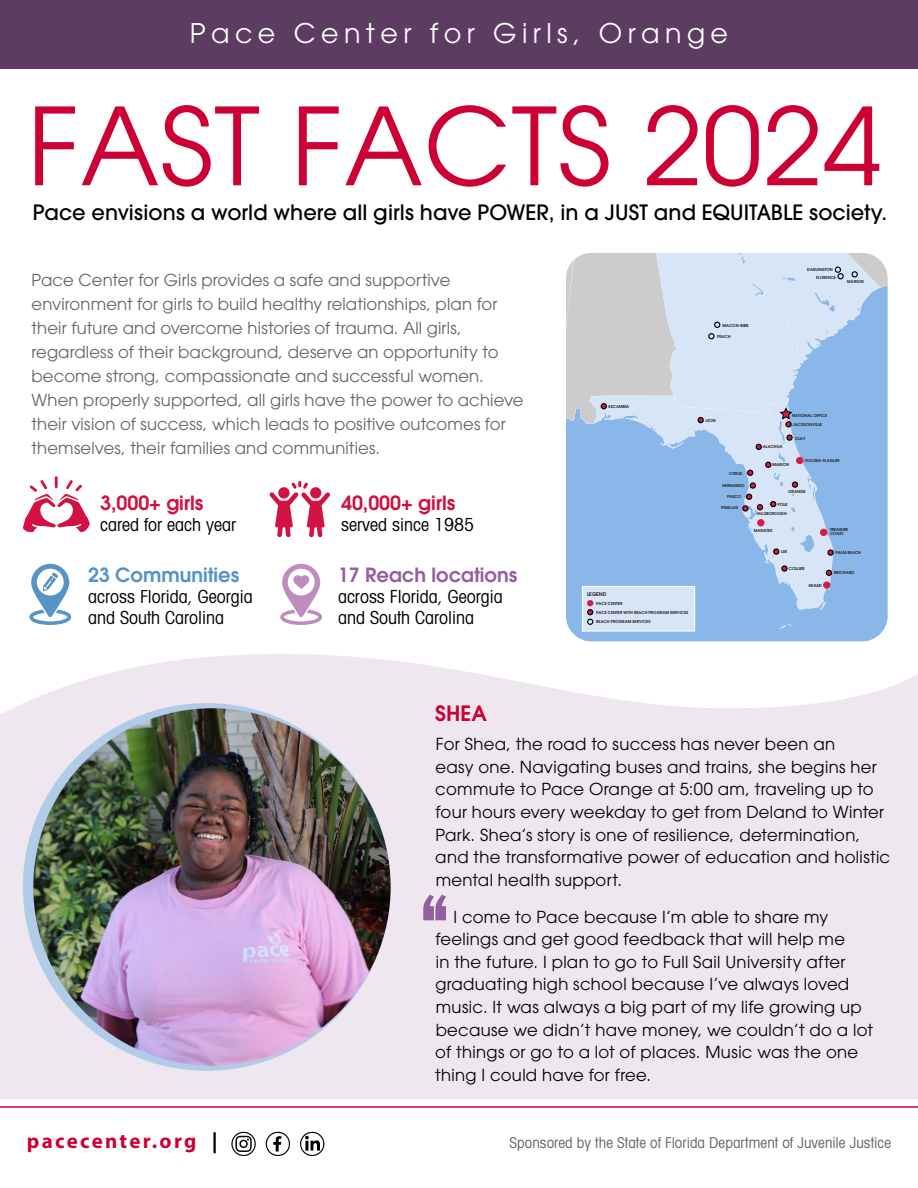
<style>
.page{position:relative;width:918px;height:1188px;background:#fff}
.page>*{position:absolute;margin:0;border:0;box-sizing:border-box;transform-origin:0 0}
.t1{font:106.5px "Avant Garde";letter-spacing:.01em;color:#c03}
.t2{font:900 72px "Tungsten";color:#945fa0}
.t3{font:27px "Avant Garde";letter-spacing:.2em;color:#fff}
.t4{font:500 21px "Avant Garde";letter-spacing:.005em;color:#000}
.t5{font:700 21px "Myriad Pro";letter-spacing:.11em;color:#c03}
.t6{font:600 21px "Avant Garde";color:#c03}
.t7{font:600 19.5px "Avant Garde";color:#d11041}
.t8{font:600 19.5px "Avant Garde";color:#945fa0}
.t9{font:600 19.5px "Avant Garde";color:#5694c6}
.t10{font:condensed 18px/21px "Avant Garde";color:#000}
.t11{font:16.5px/22.5px "Avant Garde";letter-spacing:.02em;color:#000}
.t12{font:16.5px/24px "Avant Garde";letter-spacing:.01em;color:#626466}
.t13{font:condensed 15px "Avant Garde";letter-spacing:.005em;color:#626466}
.t14{font:600 5.1px "Avant Garde";color:#231f20}
.t15{font:600 4.05px/4.9px "Avant Garde";color:#231f20}
.s1{color:#000}
</style>
<div class="page">
<svg style="left:0;top:654px;width:918px;height:445px;background:#f0e8f1"></svg>
<hr style="left:0;top:1106px;width:918px;height:2px;background:#c03">
<div style="left:566px;top:514px;width:322px;height:126px;background:#8ab7e9"></div>
<hr style="left:566px;top:640px;width:322px;height:1px;background:#8ab7e9">
<svg style="left:590px;top:514px;width:243px;height:95px;background:#9bc1eb"></svg>
<svg style="left:764px;top:561px;width:6px;height:3px"></svg>
<svg style="left:784px;top:582px;width:5px;height:3px"></svg>
<svg style="left:779px;top:623px;width:13px;height:6px"></svg>
<svg style="left:819px;top:602px;width:7px;height:8px"></svg>
<svg style="left:791px;top:526px;width:25px;height:28px"></svg>
<svg style="left:758px;top:520px;width:6px;height:6px"></svg>
<div style="left:757px;top:519px;width:7px;height:7px;border:1px solid #d11f43;border-radius:50%"></div>
<svg style="left:773px;top:548px;width:6px;height:7px"></svg>
<svg style="left:824px;top:582px;width:6px;height:6px"></svg>
<div style="left:823px;top:582px;width:7px;height:6px;border:1px solid #d11f43;border-radius:50%"></div>
<svg style="left:826px;top:570px;width:6px;height:6px"></svg>
<svg style="left:827px;top:549px;width:7px;height:7px"></svg>
<div style="left:820px;top:529px;width:7px;height:7px;background:#d11f43;border-radius:50%"></div>
<div style="left:820px;top:529px;width:7px;height:7px;border:1px solid #d11f43;border-radius:50%"></div>
<div style="left:582px;top:586px;width:113px;height:45px;background:#d7e5f7"></div>
<div style="left:582px;top:586px;width:113px;height:45px;border:1px solid #fff"></div>
<svg style="left:587px;top:600px;width:6px;height:25px"></svg>
<svg style="left:781px;top:565px;width:7px;height:7px"></svg>
<svg style="left:566px;top:253px;width:322px;height:261px;background:#b7cde8"></svg>
<svg style="left:23px;top:476px;width:67px;height:56px"></svg>
<svg style="left:269px;top:481px;width:61px;height:56px"></svg>
<svg style="left:29px;top:564px;width:42px;height:61px"></svg>
<svg style="left:280px;top:564px;width:42px;height:61px"></svg>
<div style="left:0;top:0;width:918px;height:69px;background:#5c3d61"></div>
<svg style="left:23px;top:703px;width:368px;height:368px;background:#b2cce8"></svg>
<img style="left:33px;top:708px;width:358px;height:358px;border-radius:179px">
<svg style="left:266px;top:1132px;width:24px;height:24px"></svg>
<svg style="left:231px;top:1132px;width:25px;height:24px"></svg>
<svg style="left:300px;top:1132px;width:24px;height:24px"></svg>
<h3 class="t3" style="left:190px;top:18px;width:540px">Pace Center for Girls, Orange</h3>
<h1 class="t1" style="left:28px;top:84px;width:856px">FAST FACTS 2024</h1>
<p class="t4" style="left:33px;top:199px;width:856px">Pace envisions a world where all girls have POWER, in a JUST and EQUITABLE society.</p>
<p class="t12" style="left:32px;top:268px;width:494px">Pace Center for Girls provides a safe and supportive environment for girls to build healthy relationships, plan for their future and overcome histories of trauma. All girls, regardless of their background, deserve an opportunity to become strong, compassionate and successful women.<br>When properly supported, all girls have the power to achieve their vision of success, which leads to positive outcomes for themselves, their families and communities.</p>
<p class="t7" style="left:100px;top:490px;width:105px">3,000+ girls</p>
<p class="t10" style="left:100px;top:513px;width:137px">cared for each year</p>
<p class="t9" style="left:88px;top:563px;width:153px">23 Communities</p>
<p class="t10" style="left:88px;top:586px;width:166px">across Florida, Georgia and South Carolina</p>
<p class="t7" style="left:341px;top:490px;width:116px">40,000+ girls</p>
<p class="t10" style="left:341px;top:513px;width:134px">served since 1985</p>
<p class="t8" style="left:338px;top:563px;width:181px">17 Reach locations</p>
<p class="t10" style="left:338px;top:586px;width:166px">across Florida, Georgia and South Carolina</p>
<p class="t15" style="left:722px;top:323px;width:28px">MACON-BIBB</p>
<p class="t15" style="left:717px;top:334px;width:15px">PEACH</p>
<p class="t15" style="left:807px;top:267px;width:27px">DARLINGTON</p>
<p class="t15" style="left:816px;top:275px;width:21px">FLORENCE</p>
<p class="t15" style="left:847px;top:279px;width:18px">MARION</p>
<p class="t15" style="left:609px;top:404px;width:22px">ESCAMBIA</p>
<p class="t14" style="left:587px;top:590px;width:21px">LEGEND</p>
<p class="t15" style="left:596px;top:619px;width:56px">REACH PROGRAM SERVICES</p>
<p class="t15" style="left:596px;top:601px;width:28px">PACE CENTER</p>
<p class="t15" style="left:596px;top:610px;width:94px">PACE CENTER WITH REACH PROGRAM SERVICES</p>
<p class="t15" style="left:706px;top:418px;width:12px">LEON</p>
<p class="t15" style="left:729px;top:471px;width:15px">CITRUS</p>
<p class="t15" style="left:722px;top:483px;width:24px">HERNANDO</p>
<p class="t15" style="left:727px;top:494px;width:16px">PASCO</p>
<p class="t15" style="left:721px;top:505px;width:19px">PINELLAS</p>
<p class="t15" style="left:763px;top:444px;width:21px">ALACHUA</p>
<p class="t15" style="left:792px;top:413px;width:37px">NATIONAL OFFICE</p>
<p class="t15" style="left:795px;top:435px;width:12px">CLAY</p>
<p class="t15" style="left:793px;top:422px;width:30px">JACKSONVILLE</p>
<p class="t15" style="left:804px;top:458px;width:37px">VOLUSIA-FLAGLER</p>
<p class="t15" style="left:773px;top:462px;width:18px">MARION</p>
<p class="t15" style="left:788px;top:488px;width:19px">ORANGE</p>
<p class="t15" style="left:757px;top:511px;width:31px">HILLSBOROUGH</p>
<p class="t15" style="left:778px;top:502px;width:12px">POLK</p>
<p class="t15" style="left:754px;top:528px;width:20px">MANATEE</p>
<p class="t15" style="left:830px;top:526px;width:20px">TREASURE<br>COAST</p>
<p class="t15" style="left:836px;top:550px;width:27px">PALM BEACH</p>
<p class="t15" style="left:834px;top:570px;width:22px">BROWARD</p>
<p class="t15" style="left:781px;top:549px;width:8px">LEE</p>
<p class="t15" style="left:789px;top:566px;width:17px">COLLIER</p>
<p class="t15" style="left:809px;top:583px;width:14px">MIAMI</p>
<p class="t6" style="left:435px;top:699px;width:53px">SHEA</p>
<p class="t11" style="left:435px;top:733px;width:456px">For Shea, the road to success has never been an<br>easy one. Navigating buses and trains, she begins her commute to Pace Orange at 5:00 am, traveling up to four hours every weekday to get from Deland to Winter Park. Shea’s story is one of resilience, determination, and the transformative power of education and holistic mental health support.</p>
<h2 class="t2" style="left:422px;top:879px;width:26px">“</h2>
<p class="t11" style="left:435px;top:906px;width:439px;text-indent:18px">I come to Pace because I’m able to share my feelings and get good feedback that will help me<br>in the future. I plan to go to Full Sail University after graduating high school because I’ve always loved music. It was always a big part of my life growing up because we didn’t have money, we couldn’t do a lot of things or go to a lot of places. Music was the one thing I could have for free.</p>
<p class="t5" style="left:27px;top:1128px;width:192px">pacecenter.org <span class="s1">|</span></p>
<p class="t13" style="left:510px;top:1133px;width:383px">Sponsored by the State of Florida Department of Juvenile Justice</p>
</div>
